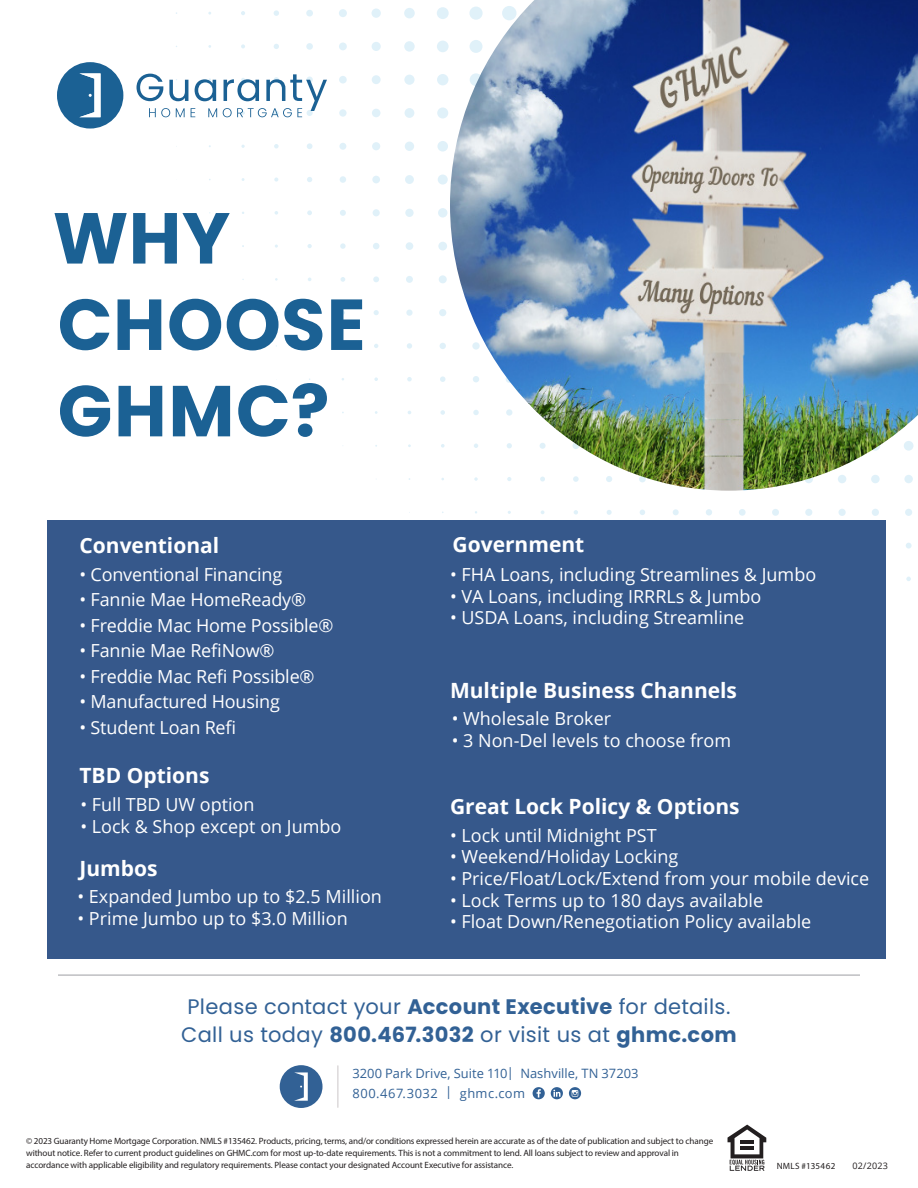
<style>
.page{position:relative;width:918px;height:1188px;background:#fff}
.page>*{position:absolute;margin:0;border:0;box-sizing:border-box;transform-origin:0 0}
.t1{font:700 72px "Poppins";letter-spacing:.015em;color:#1b6194}
.t2{font:21px "Poppins";letter-spacing:.015em;color:#326195}
.t3{font:700 21px "Open Sans";color:#fff}
.t4{font:18px "Open Sans";color:#fff}
.t5{font:12.9px "Open Sans";letter-spacing:.005em;color:#326195}
.t6{font:12.9px "Open Sans";letter-spacing:.035em;color:#326195}
.t7{font:9.15px/12.1px "Open Sans";letter-spacing:-.01em;color:#231f20}
.t8{font:9.15px "Open Sans";letter-spacing:.025em;color:#231f20}
.t9{font:9px "Open Sans";letter-spacing:.01em;color:#231f20}
.s1{color:#36588b}
.s2{font-weight:700}
</style>
<div class="page">
<svg style="left:280px;top:1065px;width:43px;height:43px"></svg>
<hr style="left:337px;top:1066px;width:2px;height:41px;background:#dfdcdd">
<hr style="left:58px;top:975px;width:802px;height:1px;background:#a8a9ad">
<svg style="left:728px;top:1125px;width:38px;height:46px"></svg>
<svg style="left:533px;top:1087px;width:48px;height:12px"></svg>
<svg style="left:241px;top:11px;width:4px;height:4px"></svg>
<svg style="left:274px;top:10px;width:5px;height:6px"></svg>
<div style="left:306px;top:10px;width:7px;height:7px;background:#e0f1f9;border-radius:50%"></div>
<div style="left:339px;top:9px;width:8px;height:8px;background:#e0f1f9;border-radius:50%"></div>
<div style="left:372px;top:8px;width:9px;height:10px;background:#e0f1f9;border-radius:50%"></div>
<div style="left:404px;top:8px;width:11px;height:10px;background:#e0f1f9;border-radius:50%"></div>
<div style="left:437px;top:7px;width:12px;height:12px;background:#e0f1f9;border-radius:50%"></div>
<svg style="left:241px;top:44px;width:4px;height:4px"></svg>
<svg style="left:274px;top:44px;width:5px;height:5px"></svg>
<div style="left:306px;top:43px;width:7px;height:7px;background:#e0f1f9;border-radius:50%"></div>
<div style="left:339px;top:42px;width:8px;height:8px;background:#e0f1f9;border-radius:50%"></div>
<div style="left:372px;top:42px;width:9px;height:9px;background:#e0f1f9;border-radius:50%"></div>
<div style="left:404px;top:41px;width:11px;height:11px;background:#e0f1f9;border-radius:50%"></div>
<div style="left:437px;top:41px;width:12px;height:11px;background:#e0f1f9;border-radius:50%"></div>
<div style="left:339px;top:76px;width:8px;height:8px;background:#e0f1f9;border-radius:50%"></div>
<div style="left:372px;top:75px;width:9px;height:9px;background:#e0f1f9;border-radius:50%"></div>
<div style="left:404px;top:75px;width:11px;height:10px;background:#e0f1f9;border-radius:50%"></div>
<div style="left:437px;top:74px;width:11px;height:11px;background:#e0f1f9;border-radius:50%"></div>
<div style="left:339px;top:109px;width:8px;height:8px;background:#e0f1f9;border-radius:50%"></div>
<div style="left:372px;top:109px;width:8px;height:8px;background:#e0f1f9;border-radius:50%"></div>
<div style="left:405px;top:108px;width:9px;height:10px;background:#e0f1f9;border-radius:50%"></div>
<div style="left:437px;top:107px;width:11px;height:12px;background:#e0f1f9;border-radius:50%"></div>
<svg style="left:274px;top:144px;width:5px;height:5px"></svg>
<svg style="left:307px;top:143px;width:5px;height:6px"></svg>
<div style="left:339px;top:143px;width:7px;height:7px;background:#e0f1f9;border-radius:50%"></div>
<div style="left:372px;top:142px;width:8px;height:8px;background:#e0f1f9;border-radius:50%"></div>
<div style="left:405px;top:142px;width:9px;height:9px;background:#e0f1f9;border-radius:50%"></div>
<div style="left:437px;top:141px;width:11px;height:11px;background:#e0f1f9;border-radius:50%"></div>
<svg style="left:274px;top:177px;width:4px;height:5px"></svg>
<svg style="left:307px;top:177px;width:5px;height:5px"></svg>
<div style="left:340px;top:176px;width:6px;height:7px;background:#e0f1f9;border-radius:50%"></div>
<div style="left:372px;top:176px;width:8px;height:7px;background:#e0f1f9;border-radius:50%"></div>
<div style="left:405px;top:175px;width:9px;height:9px;background:#e0f1f9;border-radius:50%"></div>
<div style="left:438px;top:175px;width:10px;height:10px;background:#e0f1f9;border-radius:50%"></div>
<svg style="left:307px;top:210px;width:5px;height:5px"></svg>
<svg style="left:340px;top:210px;width:6px;height:6px"></svg>
<div style="left:373px;top:209px;width:7px;height:7px;background:#e0f1f9;border-radius:50%"></div>
<div style="left:405px;top:209px;width:9px;height:8px;background:#e0f1f9;border-radius:50%"></div>
<div style="left:438px;top:208px;width:9px;height:10px;background:#e0f1f9;border-radius:50%"></div>
<svg style="left:307px;top:244px;width:5px;height:4px"></svg>
<svg style="left:340px;top:243px;width:6px;height:6px"></svg>
<svg style="left:373px;top:243px;width:6px;height:6px"></svg>
<div style="left:406px;top:242px;width:7px;height:8px;background:#e0f1f9;border-radius:50%"></div>
<div style="left:438px;top:242px;width:9px;height:8px;background:#e0f1f9;border-radius:50%"></div>
<svg style="left:341px;top:277px;width:4px;height:5px"></svg>
<svg style="left:373px;top:276px;width:6px;height:6px"></svg>
<div style="left:406px;top:276px;width:7px;height:7px;background:#e0f1f9;border-radius:50%"></div>
<div style="left:439px;top:275px;width:8px;height:8px;background:#e0f1f9;border-radius:50%"></div>
<svg style="left:341px;top:311px;width:4px;height:4px"></svg>
<svg style="left:374px;top:310px;width:5px;height:5px"></svg>
<div style="left:406px;top:310px;width:7px;height:6px;background:#e0f1f9;border-radius:50%"></div>
<div style="left:439px;top:309px;width:7px;height:7px;background:#e0f1f9;border-radius:50%"></div>
<svg style="left:341px;top:344px;width:4px;height:4px"></svg>
<svg style="left:374px;top:344px;width:4px;height:4px"></svg>
<svg style="left:407px;top:343px;width:5px;height:6px"></svg>
<svg style="left:440px;top:343px;width:6px;height:6px"></svg>
<svg style="left:374px;top:377px;width:4px;height:4px"></svg>
<svg style="left:407px;top:377px;width:5px;height:4px"></svg>
<svg style="left:440px;top:376px;width:5px;height:6px"></svg>
<svg style="left:440px;top:410px;width:5px;height:5px"></svg>
<svg style="left:441px;top:444px;width:4px;height:4px"></svg>
<svg style="left:574px;top:510px;width:4px;height:5px"></svg>
<svg style="left:607px;top:510px;width:5px;height:5px"></svg>
<svg style="left:640px;top:510px;width:5px;height:5px"></svg>
<svg style="left:673px;top:509px;width:6px;height:6px"></svg>
<div style="left:706px;top:509px;width:6px;height:7px;background:#e0f1f9;border-radius:50%"></div>
<div style="left:739px;top:509px;width:7px;height:7px;background:#e0f1f9;border-radius:50%"></div>
<div style="left:772px;top:509px;width:7px;height:7px;background:#e0f1f9;border-radius:50%"></div>
<div style="left:805px;top:509px;width:7px;height:7px;background:#e0f1f9;border-radius:50%"></div>
<div style="left:838px;top:509px;width:8px;height:7px;background:#e0f1f9;border-radius:50%"></div>
<div style="left:872px;top:509px;width:7px;height:7px;background:#e0f1f9;border-radius:50%"></div>
<div style="left:905px;top:509px;width:7px;height:7px;background:#e0f1f9;border-radius:50%"></div>
<svg style="left:906px;top:543px;width:6px;height:6px"></svg>
<svg style="left:906px;top:577px;width:5px;height:4px"></svg>
<div style="left:47px;top:520px;width:838px;height:438px;background:#36588b"></div>
<svg style="left:137px;top:74px;width:26px;height:27px"></svg>
<svg style="left:169px;top:79px;width:19px;height:22px"></svg>
<svg style="left:195px;top:78px;width:21px;height:23px"></svg>
<svg style="left:149px;top:108px;width:21px;height:9px"></svg>
<svg style="left:176px;top:108px;width:9px;height:9px"></svg>
<svg style="left:191px;top:108px;width:4px;height:9px"></svg>
<svg style="left:208px;top:108px;width:9px;height:9px"></svg>
<svg style="left:223px;top:74px;width:104px;height:43px"></svg>
<div style="left:57px;top:62px;width:66px;height:67px;background:#1b6194;border-radius:50%"></div>
<svg style="left:79px;top:73px;width:22px;height:44px"></svg>
<img style="left:450px;top:0;width:468px;height:491px">
<p class="t1" style="left:53px;top:197px;width:179px">WHY</p>
<p class="t1" style="left:58px;top:283px;width:310px">CHOOSE</p>
<p class="t1" style="left:58px;top:369px;width:273px">GHMC?</p>
<p class="t3" style="left:80px;top:531px;width:141px">Conventional</p>
<p class="t3" style="left:453px;top:529px;width:133px">Government</p>
<p class="t4" style="left:80px;top:562px;width:204px">• Conventional Financing</p>
<p class="t4" style="left:80px;top:588px;width:228px">• Fannie Mae HomeReady®</p>
<p class="t4" style="left:80px;top:613px;width:255px">• Freddie Mac Home Possible®</p>
<p class="t4" style="left:80px;top:639px;width:197px">• Fannie Mae RefiNow®</p>
<p class="t4" style="left:80px;top:664px;width:237px">• Freddie Mac Refi Possible®</p>
<p class="t4" style="left:80px;top:690px;width:202px">• Manufactured Housing</p>
<p class="t4" style="left:80px;top:715px;width:158px">• Student Loan Refi</p>
<p class="t3" style="left:80px;top:761px;width:132px">TBD Options</p>
<p class="t4" style="left:80px;top:793px;width:176px">• Full TBD UW option</p>
<p class="t4" style="left:80px;top:814px;width:284px">• Lock &amp; Shop except on Jumbo<span class="s1">bo</span></p>
<p class="t3" style="left:80px;top:854px;width:80px">Jumbos</p>
<p class="t4" style="left:77px;top:884px;width:306px">• Expanded Jumbo up to $2.5 Million</p>
<p class="t4" style="left:77px;top:906px;width:272px">• Prime Jumbo up to $3.0 Million</p>
<p class="t4" style="left:450px;top:562px;width:368px">• FHA Loans, including Streamlines &amp; Jumbo</p>
<p class="t4" style="left:450px;top:584px;width:313px">• VA Loans, including IRRRLs &amp; Jumbo</p>
<p class="t4" style="left:450px;top:605px;width:314px">• USDA Loans, including Streamline<span class="s1">es</span></p>
<p class="t3" style="left:450px;top:675px;width:289px">Multiple Business Channels</p>
<p class="t4" style="left:452px;top:706px;width:161px">• Wholesale Broker</p>
<p class="t4" style="left:452px;top:728px;width:281px">• 3 Non-Del levels to choose from</p>
<p class="t3" style="left:450px;top:791px;width:291px">Great Lock Policy &amp; Options</p>
<p class="t4" style="left:450px;top:823px;width:208px">• Lock until Midnight PST</p>
<p class="t4" style="left:450px;top:845px;width:230px">• Weekend/Holiday Locking</p>
<p class="t4" style="left:450px;top:866px;width:421px">• Price/Float/Lock/Extend from your mobile device</p>
<p class="t4" style="left:450px;top:888px;width:315px">• Lock Terms up to 180 days available</p>
<p class="t4" style="left:450px;top:909px;width:363px">• Float Down/Renegotiation Policy available</p>
<p class="t2" style="left:188px;top:994px;width:544px">Please contact your <span class="s2">Account Executive</span> for details.</p>
<p class="t2" style="left:181px;top:1023px;width:557px">Call us today <span class="s2">800.467.3032</span> or visit us at <span class="s2">ghmc.com</span></p>
<p class="t5" style="left:352px;top:1065px;width:288px">3200 Park Drive, Suite 110| Nashville, TN 37203</p>
<p class="t6" style="left:352px;top:1084px;width:174px">800.467.3032 | ghmc.com</p>
<p class="t7" style="left:26px;top:1135px;width:689px">© 2023 Guaranty Home Mortgage Corporation. NMLS #135462. Products, pricing, terms, and/or conditions expressed herein are accurate as of the date of publication and subject to change without notice. Refer to current product guidelines on GHMC.com for most up-to-date requirements. This is not a commitment to lend. All loans subject to review and approval in accordance with applicable eligibility and regulatory requirements. Please contact your designated Account Executive for assistance.</p>
<p class="t8" style="left:777px;top:1161px;width:60px">NMLS #135462</p>
<p class="t9" style="left:853px;top:1159px;width:37px">02/2023</p>
</div>
